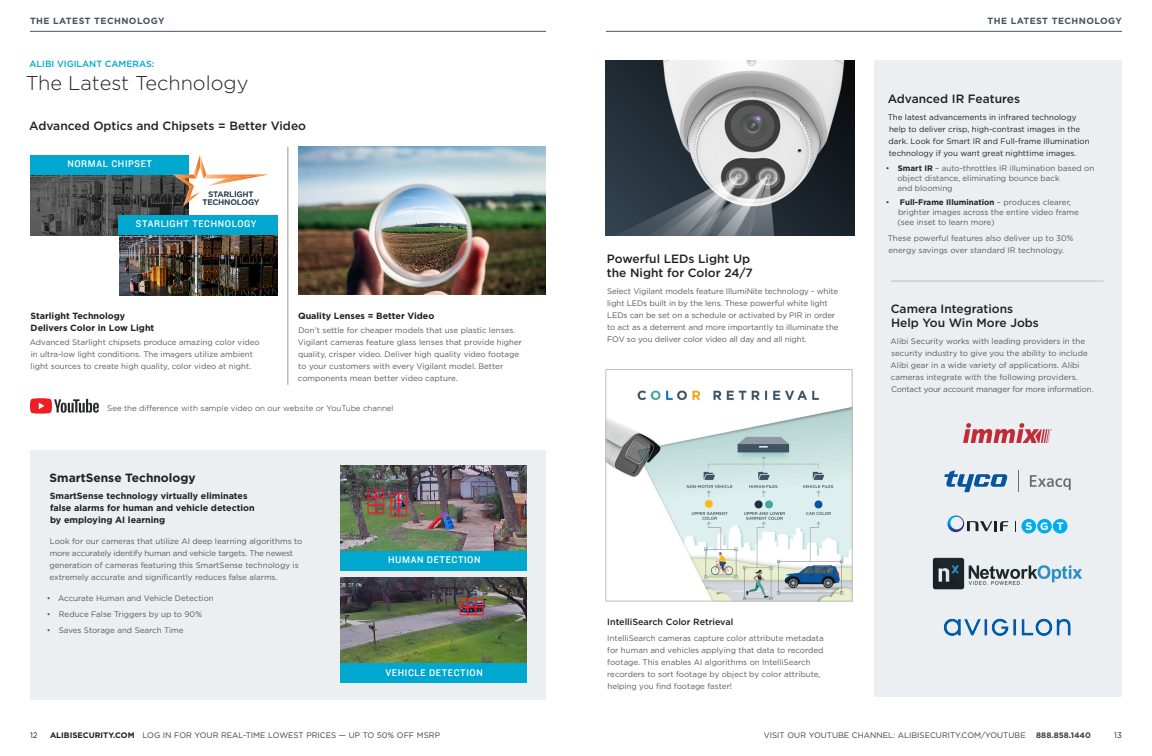
<style>
.page{position:relative;width:1152px;height:756px;background:#fff}
.page>*{position:absolute;margin:0;border:0;box-sizing:border-box;transform-origin:0 0}
.Primary_Headline__Left{font:300 20px "Gotham";color:#231f20}
.Header___Secondary__C{font:500 12px/14px "Gotham";color:#231f20}
.Header___Secondary__C-2{font:700 12px "Gotham";color:#231f20}
.t1{font:700 10.7px "Gotham";color:#fff}
.t2{font:10px "Knockout 31 Junior Middlewt";letter-spacing:.06em;color:#fff}
.Header___Tertiary__C{font:700 9px/12px "Gotham";color:#231f20}
.Header__C{font:700 9px "Gotham";letter-spacing:.05em;color:#435464}
.Header___Tertiary__C-2{font:500 9px "Gotham";color:#231f20}
.Primary_Headline__Left-2{font:500 9px "Gotham";color:#00a7cf}
.Dealer__Body__C{font:8px/12px "Gotham";color:#57585a}
.Dealer__Body__C-2{font:8px/12px "Gotham";color:#231f20}
.t3{font:8px "Gotham";color:#3e3e3f}
.Dealer__Intro__centered{font:300 8px "Gotham";color:#231f20}
.t4{font:700 8px "Gotham";color:#3e3e3f}
.t5{font:500 7.8px/7.8px "Gotham";color:#435464;text-align:center}
.s1{font-weight:300;color:#231f20}
.s2{font-weight:700;color:#231f20}
</style>
<div class="page">
<hr style="left:30px;top:31px;width:516px;height:1px;background:#435464">
<img style="left:30px;top:174px;width:159px;height:61px">
<div style="left:30px;top:155px;width:159px;height:19px;background:#00a7cf"></div>
<img style="left:119px;top:234px;width:159px;height:61px">
<div style="left:119px;top:215px;width:159px;height:19px;background:#00a7cf"></div>
<div style="left:30px;top:450px;width:516px;height:250px;background:#ebeff1"></div>
<img style="left:340px;top:465px;width:187px;height:86px">
<div style="left:390px;top:492px;width:9px;height:9px;border:1px solid #ee1d23"></div>
<div style="left:367px;top:489px;width:9px;height:9px;border:1px solid #ee1d23"></div>
<div style="left:390px;top:500px;width:9px;height:9px;border:1px solid #ee1d23"></div>
<div style="left:367px;top:497px;width:9px;height:9px;border:1px solid #ee1d23"></div>
<div style="left:390px;top:508px;width:9px;height:8px;border:1px solid #ee1d23"></div>
<div style="left:367px;top:505px;width:9px;height:8px;border:1px solid #ee1d23"></div>
<div style="left:398px;top:492px;width:9px;height:9px;border:1px solid #ee1d23"></div>
<div style="left:376px;top:489px;width:8px;height:9px;border:1px solid #ee1d23"></div>
<div style="left:398px;top:500px;width:9px;height:9px;border:1px solid #ee1d23"></div>
<div style="left:376px;top:497px;width:8px;height:9px;border:1px solid #ee1d23"></div>
<div style="left:398px;top:508px;width:9px;height:8px;border:1px solid #ee1d23"></div>
<div style="left:376px;top:505px;width:8px;height:8px;border:1px solid #ee1d23"></div>
<img style="left:340px;top:578px;width:187px;height:86px">
<div style="left:460px;top:607px;width:8px;height:8px;border:1px solid #ee1d23"></div>
<div style="left:467px;top:607px;width:9px;height:8px;border:1px solid #ee1d23"></div>
<div style="left:475px;top:607px;width:9px;height:8px;border:1px solid #ee1d23"></div>
<div style="left:460px;top:598px;width:8px;height:9px;border:1px solid #ee1d23"></div>
<div style="left:467px;top:598px;width:9px;height:9px;border:1px solid #ee1d23"></div>
<div style="left:475px;top:598px;width:9px;height:9px;border:1px solid #ee1d23"></div>
<img style="left:298px;top:147px;width:248px;height:148px">
<svg style="left:30px;top:398px;width:69px;height:16px"></svg>
<svg style="left:173px;top:155px;width:96px;height:51px"></svg>
<hr style="left:606px;top:31px;width:516px;height:1px;background:#435464">
<div style="left:875px;top:60px;width:247px;height:637px;background:#ebeff1"></div>
<hr style="left:891px;top:281px;width:213px;height:1px;background:#bcbdc0">
<hr style="left:288px;top:147px;width:1px;height:238px;background:#939598">
<svg style="left:947px;top:515px;width:61px;height:17px"></svg>
<svg style="left:1021px;top:519px;width:15px;height:15px"></svg>
<svg style="left:1026px;top:522px;width:6px;height:8px"></svg>
<div style="left:1037px;top:519px;width:15px;height:15px;background:#00aeef;border-radius:50%"></div>
<div style="left:1053px;top:519px;width:15px;height:15px;background:#00aeef;border-radius:50%"></div>
<svg style="left:944px;top:470px;width:64px;height:22px"></svg>
<svg style="left:1018px;top:470px;width:1px;height:22px"></svg>
<svg style="left:1030px;top:475px;width:41px;height:15px"></svg>
<img style="left:963px;top:423px;width:89px;height:20px">
<img style="left:606px;top:60px;width:249px;height:175px">
<img style="left:932px;top:557px;width:151px;height:33px">
<img style="left:943px;top:618px;width:128px;height:18px">
<div style="left:340px;top:551px;width:187px;height:19px;background:#00a7cf"></div>
<div style="left:340px;top:664px;width:187px;height:19px;background:#00a7cf"></div>
<img style="left:607px;top:390px;width:244px;height:210px">
<div style="left:605px;top:369px;width:248px;height:233px;border:1px solid #bcbdc0"></div>
<p class="Header__C" style="left:30px;top:15px;width:136px">THE LATEST TECHNOLOGY</p>
<p class="Primary_Headline__Left-2" style="left:29px;top:58px;width:126px">ALIBI VIGILANT CAMERAS:</p>
<p class="Primary_Headline__Left" style="left:26px;top:70px;width:224px">The Latest Technology</p>
<p class="Header___Secondary__C" style="left:29px;top:118px;width:278px">Advanced Optics and Chipsets = Better Video</p>
<p class="t2" style="left:67px;top:157px;width:86px">NORMAL CHIPSET</p>
<p class="t5" style="left:202px;top:190px;width:59px">STARLIGHT<br>TECHNOLOGY</p>
<p class="t2" style="left:136px;top:217px;width:122px">STARLIGHT TECHNOLOGY</p>
<p class="Header___Tertiary__C" style="left:30px;top:310px;width:125px">Starlight Technology<br>Delivers Color in Low Light</p>
<p class="Dealer__Body__C" style="left:30px;top:336px;width:231px">Advanced Starlight chipsets produce amazing color video in ultra-low light conditions. The imagers utilize ambient light sources to create high quality, color video at night.</p>
<p class="Header___Tertiary__C" style="left:298px;top:310px;width:138px">Quality Lenses = Better Video</p>
<p class="Dealer__Body__C" style="left:298px;top:324px;width:226px">Don’t settle for cheaper models that use plastic lenses.<br>Vigilant cameras feature glass lenses that provide higher quality, crisper video. Deliver high quality video footage to your customers with every Vigilant model. Better components mean better video capture.</p>
<p class="Dealer__Intro__centered" style="left:107px;top:403px;width:288px">See the difference with sample video on our website or YouTube channel</p>
<p class="Header___Secondary__C-2" style="left:50px;top:470px;width:148px">SmartSense Technology</p>
<p class="Header___Tertiary__C" style="left:50px;top:490px;width:207px">SmartSense technology virtually eliminates false alarms for human and vehicle detection by employing AI learning</p>
<p class="Dealer__Body__C" style="left:49px;top:535px;width:254px">Look for our cameras that utilize AI deep learning algorithms to more accurately identify human and vehicle targets. The newest generation of cameras featuring this SmartSense technology is extremely accurate and significantly reduces false alarms.</p>
<p class="Dealer__Body__C" style="left:47px;top:592px;width:168px">• Accurate Human and Vehicle Detection</p>
<p class="Dealer__Body__C" style="left:47px;top:608px;width:157px">• Reduce False Triggers by up to 90%</p>
<p class="Dealer__Body__C" style="left:47px;top:624px;width:138px">• Saves Storage and Search Time</p>
<p class="t2" style="left:388px;top:553px;width:94px">HUMAN DETECTION</p>
<p class="t2" style="left:385px;top:666px;width:99px">VEHICLE DETECTION</p>
<p class="Header___Secondary__C" style="left:607px;top:252px;width:147px">Powerful LEDs Light Up the Night for Color 24/7</p>
<p class="Dealer__Body__C" style="left:607px;top:285px;width:233px">Select Vigilant models feature IllumiNite technology - white light LEDs built in by the lens. These powerful white light LEDs can be set on a schedule or activated by PIR in order to act as a deterrent and more importantly to illuminate the FOV so you deliver color video all day and all night.</p>
<p class="Header__C" style="left:988px;top:15px;width:136px">THE LATEST TECHNOLOGY</p>
<p class="Header___Secondary__C" style="left:888px;top:92px;width:134px">Advanced IR Features</p>
<p class="Dealer__Body__C-2" style="left:888px;top:111px;width:203px">The latest advancements in infrared technology help to deliver crisp, high-contrast images in the dark. Look for Smart IR and Full-frame Illumination technology if you want great nighttime images.</p>
<p class="Dealer__Body__C" style="left:897px;top:163px;width:198px;line-height:10px;text-indent:-12px"><span class="s1">•</span> <span class="s2">Smart IR</span> – auto-throttles IR illumination based on object distance, eliminating bounce back<br>and blooming</p>
<p class="Dealer__Body__C" style="left:897px;top:197px;width:183px;line-height:10px;text-indent:-12px"><span class="s1">•</span> <span class="s2">Full-Frame Illumination</span> – produces clearer, brighter images across the entire video frame (see inset to learn more)</p>
<p class="Dealer__Body__C" style="left:888px;top:232px;width:187px">These powerful features also deliver up to 30% energy savings over standard IR technology.</p>
<p class="Header___Secondary__C" style="left:891px;top:302px;width:150px">Camera Integrations<br>Help You Win More Jobs</p>
<p class="Dealer__Body__C" style="left:891px;top:335px;width:203px">Alibi Security works with leading providers in the security industry to give you the ability to include Alibi gear in a wide variety of applications. Alibi cameras integrate with the following providers.<br>Contact your account manager for more information.</p>
<p class="Header___Tertiary__C-2" style="left:607px;top:616px;width:128px">IntelliSearch Color Retrieval</p>
<p class="Dealer__Body__C" style="left:607px;top:632px;width:218px">IntelliSearch cameras capture color attribute metadata for human and vehicles applying that data to recorded footage. This enables AI algorithms on IntelliSearch recorders to sort footage by object by color attribute, helping you find footage faster!</p>
<p class="t1" style="left:1040px;top:519px;width:25px">G T</p>
<p class="Dealer__Body__C-2" style="left:30px;top:729px;width:9px">12</p>
<p class="t3" style="left:50px;top:730px;width:392px"><span class="s2">ALIBISECURITY.COM</span> LOG IN FOR YOUR REAL-TIME LOWEST PRICES — UP TO 50% OFF MSRP</p>
<p class="t3" style="left:764px;top:730px;width:263px">VISIT OUR YOUTUBE CHANNEL: ALIBISECURITY.COM/YOUTUBE</p>
<p class="t4" style="left:1036px;top:730px;width:56px">888.858.1440</p>
<p class="Dealer__Body__C-2" style="left:1114px;top:729px;width:9px">13</p>
</div>
